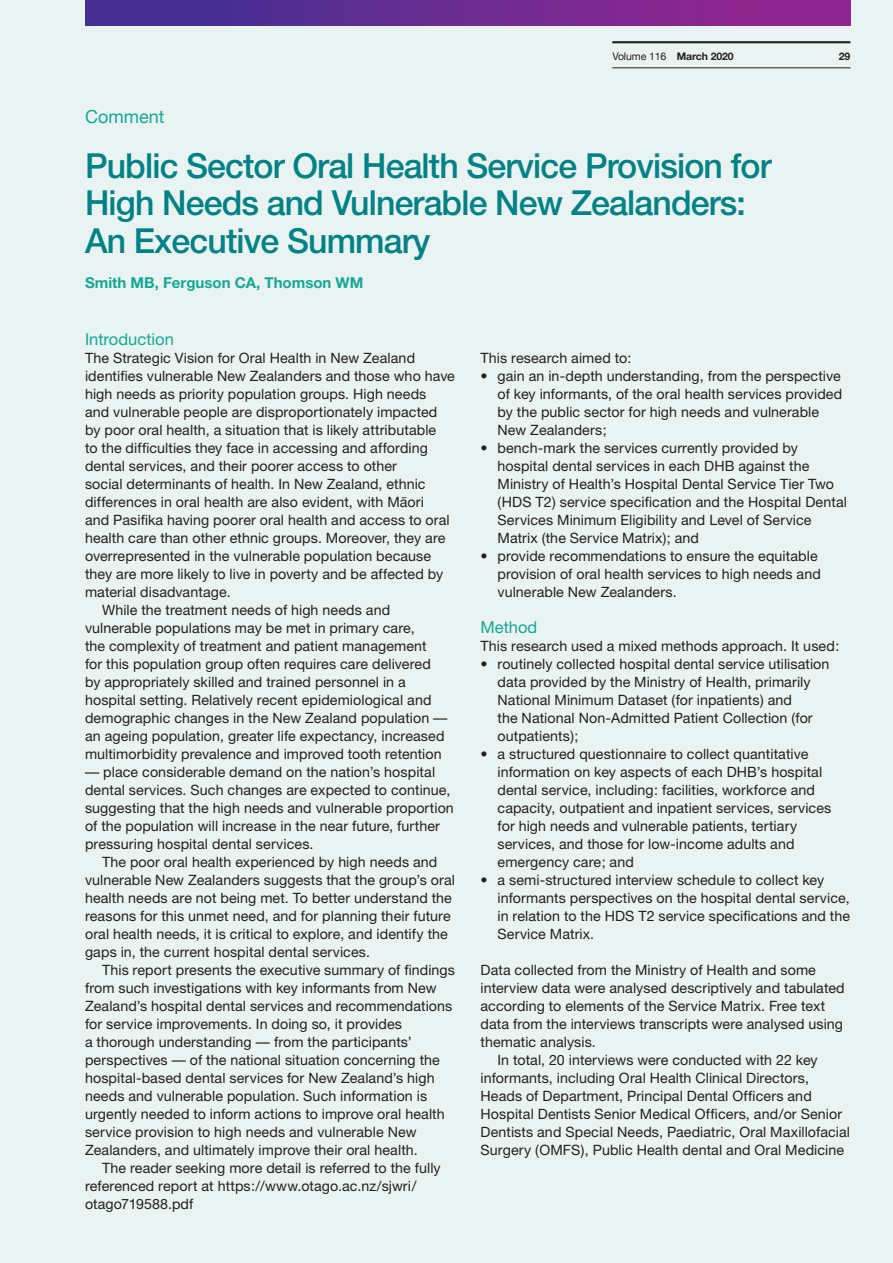
<style>
.page{position:relative;width:893px;height:1263px;background:#e9f3f1}
.page>*{position:absolute;margin:0;border:0;box-sizing:border-box;transform-origin:0 0}
.t1{font:500 34.5px/37.5px "Helvetica Neue";letter-spacing:-.025em;color:#008185}
.t2{font:18px "Helvetica Neue";color:#15a796}
.t3{font:16.5px "Helvetica Neue";color:#15a796}
.t4{font:700 15px "Helvetica Neue";color:#15a796}
.t5{font:14.25px/18px "Helvetica Neue";letter-spacing:.005em;color:#231f20}
.t6{font:10.5px "Helvetica Neue";letter-spacing:-.01em;color:#231f20}
.t7{font:700 10.5px "Helvetica Neue";color:#231f20}
.s1{font-weight:700}
</style>
<div class="page">
<div style="left:85px;top:0;width:765px;height:26px;background:linear-gradient(to right,#3c3192,#99268f)"></div>
<hr style="left:612px;top:68px;width:238px;height:1px;background:#231f20">
<hr style="left:612px;top:41px;width:238px;height:2px;background:#231f20">
<p class="t6" style="left:612px;top:49px;width:123px">Volume 116 <span class="s1">March 2020</span></p>
<p class="t7" style="left:839px;top:49px;width:13px">29</p>
<p class="t2" style="left:85px;top:104px;width:81px">Comment</p>
<h1 class="t1" style="left:85px;top:147px;width:688px">Public Sector Oral Health Service Provision for<br>High Needs and Vulnerable New Zealanders:<br>An Executive Summary</h1>
<p class="t4" style="left:85px;top:273px;width:280px">Smith MB, Ferguson CA, Thomson WM</p>
<p class="t3" style="left:85px;top:329px;width:90px">Introduction</p>
<p class="t5" style="left:85px;top:348px;width:332px">The Strategic Vision for Oral Health in New Zealand</p>
<p class="t5" style="left:85px;top:366px;width:371px">identifies vulnerable New Zealanders and those who have</p>
<p class="t5" style="left:85px;top:384px;width:343px">high needs as priority population groups. High needs</p>
<p class="t5" style="left:85px;top:402px;width:354px">and vulnerable people are disproportionately impacted</p>
<p class="t5" style="left:85px;top:420px;width:353px">by poor oral health, a situation that is likely attributable</p>
<p class="t5" style="left:85px;top:438px;width:344px">to the difficulties they face in accessing and affording</p>
<p class="t5" style="left:85px;top:456px;width:313px">dental services, and their poorer access to other</p>
<p class="t5" style="left:85px;top:474px;width:342px">social determinants of health. In New Zealand, ethnic</p>
<p class="t5" style="left:85px;top:492px;width:340px">differences in oral health are also evident, with Ma¯ori</p>
<p class="t5" style="left:85px;top:510px;width:366px">and Pasifika having poorer oral health and access to oral</p>
<p class="t5" style="left:85px;top:528px;width:362px">health care than other ethnic groups. Moreover, they are</p>
<p class="t5" style="left:85px;top:546px;width:348px">overrepresented in the vulnerable population because</p>
<p class="t5" style="left:85px;top:564px;width:360px">they are more likely to live in poverty and be affected by</p>
<p class="t5" style="left:85px;top:582px;width:147px">material disadvantage.</p>
<p class="t5" style="left:102px;top:600px;width:290px">While the treatment needs of high needs and</p>
<p class="t5" style="left:85px;top:618px;width:331px">vulnerable populations may be met in primary care,</p>
<p class="t5" style="left:85px;top:636px;width:343px">the complexity of treatment and patient management</p>
<p class="t5" style="left:85px;top:654px;width:347px">for this population group often requires care delivered</p>
<p class="t5" style="left:85px;top:672px;width:322px">by appropriately skilled and trained personnel in a</p>
<p class="t5" style="left:85px;top:690px;width:348px">hospital setting. Relatively recent epidemiological and</p>
<p class="t5" style="left:85px;top:708px;width:364px">demographic changes in the New Zealand population —</p>
<p class="t5" style="left:85px;top:726px;width:361px">an ageing population, greater life expectancy, increased</p>
<p class="t5" style="left:85px;top:744px;width:358px">multimorbidity prevalence and improved tooth retention</p>
<p class="t5" style="left:85px;top:762px;width:370px">— place considerable demand on the nation’s hospital dental services. Such changes are expected to continue, suggesting that the high needs and vulnerable proportion of the population will increase in the near future, further pressuring hospital dental services.</p>
<p class="t5" style="left:85px;top:852px;width:371px;text-indent:17px">The poor oral health experienced by high needs and vulnerable New Zealanders suggests that the group’s oral health needs are not being met. To better understand the reasons for this unmet need, and for planning their future oral health needs, it is critical to explore, and identify the gaps in, the current hospital dental services.</p>
<p class="t5" style="left:85px;top:960px;width:371px;text-indent:17px">This report presents the executive summary of findings from such investigations with key informants from New Zealand’s hospital dental services and recommendations for service improvements. In doing so, it provides<br>a thorough understanding — from the participants’ perspectives — of the national situation concerning the hospital-based dental services for New Zealand’s high needs and vulnerable population. Such information is urgently needed to inform actions to improve oral health service provision to high needs and vulnerable New Zealanders, and ultimately improve their oral health.</p>
<p class="t5" style="left:85px;top:1158px;width:357px;text-indent:17px">The reader seeking more detail is referred to the fully referenced report at https://www.otago.ac.nz/sjwri/ otago719588.pdf</p>
<p class="t5" style="left:480px;top:349px;width:153px">This research aimed to:</p>
<p class="t5" style="left:497px;top:366px;width:346px;text-indent:-17px">• gain an in-depth understanding, from the perspective of key informants, of the oral health services provided by the public sector for high needs and vulnerable New Zealanders;</p>
<p class="t5" style="left:497px;top:438px;width:351px;text-indent:-17px">• bench-mark the services currently provided by hospital dental services in each DHB against the Ministry of Health’s Hospital Dental Service Tier Two (HDS T2) service specification and the Hospital Dental Services Minimum Eligibility and Level of Service Matrix (the Service Matrix); and</p>
<p class="t5" style="left:497px;top:546px;width:325px;text-indent:-17px">• provide recommendations to ensure the equitable provision of oral health services to high needs and vulnerable New Zealanders.</p>
<p class="t3" style="left:480px;top:617px;width:58px">Method</p>
<p class="t5" style="left:480px;top:637px;width:360px">This research used a mixed methods approach. It used:</p>
<p class="t5" style="left:497px;top:655px;width:333px;text-indent:-17px">• routinely collected hospital dental service utilisation data provided by the Ministry of Health, primarily National Minimum Dataset (for inpatients) and<br>the National Non-Admitted Patient Collection (for outpatients);</p>
<p class="t5" style="left:497px;top:745px;width:335px;text-indent:-17px">• a structured questionnaire to collect quantitative information on key aspects of each DHB’s hospital dental service, including: facilities, workforce and capacity, outpatient and inpatient services, services for high needs and vulnerable patients, tertiary services, and those for low-income adults and emergency care; and</p>
<p class="t5" style="left:497px;top:871px;width:354px;text-indent:-17px">• a semi-structured interview schedule to collect key informants perspectives on the hospital dental service, in relation to the HDS T2 service specifications and the Service Matrix.</p>
<p class="t5" style="left:480px;top:961px;width:337px">Data collected from the Ministry of Health and some</p>
<p class="t5" style="left:480px;top:979px;width:366px">interview data were analysed descriptively and tabulated</p>
<p class="t5" style="left:480px;top:997px;width:346px">according to elements of the Service Matrix. Free text</p>
<p class="t5" style="left:480px;top:1015px;width:364px">data from the interviews transcripts were analysed using</p>
<p class="t5" style="left:480px;top:1033px;width:117px">thematic analysis.</p>
<p class="t5" style="left:497px;top:1051px;width:322px">In total, 20 interviews were conducted with 22 key</p>
<p class="t5" style="left:480px;top:1069px;width:330px">informants, including Oral Health Clinical Directors,</p>
<p class="t5" style="left:480px;top:1087px;width:333px">Heads of Department, Principal Dental Officers and</p>
<p class="t5" style="left:480px;top:1105px;width:363px">Hospital Dentists Senior Medical Officers, and/or Senior</p>
<p class="t5" style="left:480px;top:1123px;width:371px">Dentists and Special Needs, Paediatric, Oral Maxillofacial</p>
<p class="t5" style="left:480px;top:1141px;width:365px">Surgery (OMFS), Public Health dental and Oral Medicine</p>
</div>
